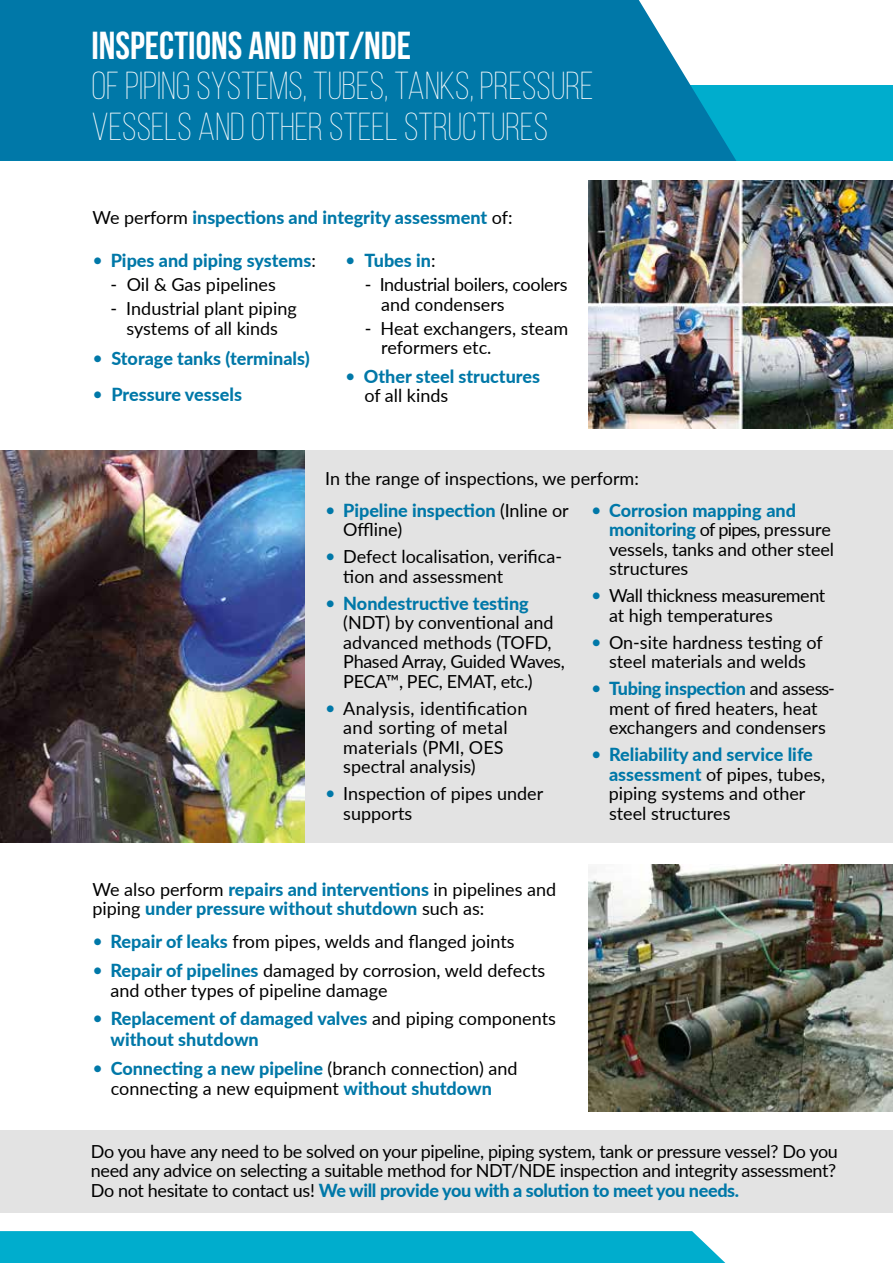
<style>
.page{position:relative;width:893px;height:1263px;background:#fff}
.page>*{position:absolute;margin:0;border:0;box-sizing:border-box;transform-origin:0 0}
.t1{font:300 39px/40.5px "Bebas Neue";color:#fff}
.t2{font:700 39px "Bebas Neue";color:#fff}
.t3{font:18px/19.5px "Lato";color:#000}
.t4{font:800 18px/19.5px "Lato";color:#0078a8}
.t5{font:18px/19.5px "Lato";letter-spacing:-.02em;color:#000}
.t6{font:18px/19.5px "Lato";letter-spacing:.02em;color:#000}
.s1{font-weight:400;color:#000}
.s2{font-weight:400}
.s3{color:#0078a8}
.s4{font-weight:800;color:#0078a8}
</style>
<div class="page">
<div style="left:0;top:450px;width:893px;height:392px;background:#e3e3e3"></div>
<div style="left:0;top:1131px;width:893px;height:82px;background:#e3e3e3"></div>
<div style="left:0;top:86px;width:893px;height:75px;background:#00adcd"></div>
<div style="left:0;top:0;width:736px;height:161px;background:#0078a8"></div>
<div style="left:0;top:1231px;width:725px;height:32px;background:#00adcd"></div>
<img style="left:589px;top:864px;width:304px;height:248px">
<img style="left:0;top:450px;width:304px;height:392px">
<img style="left:588px;top:181px;width:305px;height:247px">
<h1 class="t2" style="left:91px;top:24px;width:321px">INSPECTIONS AND NDT/NDE</h1>
<h1 class="t1" style="left:91px;top:65px;width:504px">OF PIPING SYSTEMS, TUBES, TANKS, PRESSURE<br>VESSELS AND OTHER STEEL STRUCTURES</h1>
<p class="t4" style="left:92px;top:207px;width:422px"><span class="s1">We perform</span> inspections and integrity assessment <span class="s1">of:</span></p>
<p class="t4" style="left:92px;top:250px;width:225px"><span class="s2">•</span> Pipes and piping systems<span class="s1">:</span></p>
<p class="t3" style="left:110px;top:274px;width:167px">- Oil &amp; Gas pipelines</p>
<p class="t3" style="left:110px;top:298px;width:188px;text-align:center">- Industrial plant piping systems of all kinds</p>
<p class="t4" style="left:92px;top:348px;width:219px"><span class="s2">•</span> Storage tanks (terminals)</p>
<p class="t4" style="left:92px;top:384px;width:151px"><span class="s2">•</span> Pressure vessels</p>
<p class="t4" style="left:345px;top:250px;width:92px"><span class="s2">•</span> Tubes in<span class="s1">:</span></p>
<p class="t5" style="left:381px;top:274px;width:188px;text-indent:-16px">- Industrial boilers, coolers and condensers</p>
<p class="t3" style="left:381px;top:318px;width:188px;text-indent:-17px">- Heat exchangers, steam reformers etc.</p>
<p class="t4" style="left:364px;top:366px;width:177px;text-indent:-19px"><span class="s2">•</span> Other steel structures <span class="s1">of all kinds</span></p>
<p class="t3" style="left:325px;top:468px;width:315px">In the range of inspections, we perform:</p>
<p class="t4" style="left:343px;top:500px;width:227px;text-indent:-18px"><span class="s2">•</span> Pipeline inspection <span class="s1">(Inline or<br>Offline)</span></p>
<p class="t3" style="left:343px;top:546px;width:220px;text-indent:-18px"><span class="s3">•</span> Defect localisation, verifica&shy;tion and assessment</p>
<p class="t5" style="left:343px;top:593px;width:223px;text-indent:-18px"><span class="s3">•</span> <span class="s4">Nondestructive testing </span>(NDT) by conventional and advanced methods (TOFD,<br>Phased Array, Guided Waves,<br>PECA™, PEC, EMAT, etc.)</p>
<p class="t6" style="left:343px;top:698px;width:186px;text-indent:-18px"><span class="s3">•</span> Analysis, identification and sorting of metal materials (PMI, OES spectral analysis)</p>
<p class="t3" style="left:343px;top:783px;width:202px;text-indent:-18px"><span class="s3">•</span> Inspection of pipes under supports</p>
<p class="t3" style="left:609px;top:500px;width:227px;text-indent:-18px"><span class="s3">•</span> <span class="s4">Corrosion mapping and monitoring</span> of pipes, pressure vessels, tanks and other steel structures</p>
<p class="t5" style="left:609px;top:585px;width:218px;text-indent:-18px"><span class="s3">•</span> Wall thickness measurement at high temperatures</p>
<p class="t3" style="left:591px;top:632px;width:233px;text-align:center"><span class="s3">•</span> On-site hardness testing of steel materials and welds</p>
<p class="t3" style="left:591px;top:678px;width:245px;text-align:center"><span class="s3">•</span> <span class="s4">Tubing inspection</span> and assess&shy;ment of fired heaters, heat exchangers and condensers</p>
<p class="t3" style="left:609px;top:744px;width:218px;text-indent:-18px"><span class="s3">•</span> <span class="s4">Reliability and service life assessment</span> of pipes, tubes, piping systems and other steel structures</p>
<p class="t4" style="left:92px;top:879px;width:465px"><span class="s1">We also perform</span> repairs and interventions <span class="s1">in pipelines and piping</span> under pressure without shutdown <span class="s1">such as:</span></p>
<p class="t3" style="left:92px;top:931px;width:424px"><span class="s3">•</span> <span class="s4">Repair of leaks</span> from pipes, welds and flanged joints</p>
<p class="t3" style="left:110px;top:960px;width:436px;text-indent:-18px"><span class="s3">•</span> <span class="s4">Repair of pipelines</span> damaged by corrosion, weld defects and other types of pipeline damage</p>
<p class="t4" style="left:110px;top:1007px;width:447px;line-height:21px;text-indent:-18px"><span class="s2">•</span> Replacement of damaged valves <span class="s1">and piping components </span>without shutdown</p>
<p class="t3" style="left:92px;top:1058px;width:427px;text-align:center"><span class="s3">•</span> <span class="s4">Connecting a new pipeline</span> (branch connection) and connecting a new equipment <span class="s4">without shutdown</span></p>
<p class="t3" style="left:91px;top:1141px;width:748px;text-align:justify">Do you have any need to be solved on your pipeline, piping system, tank or pressure vessel? Do you need any advice on selecting a suitable method for NDT/NDE inspection and integrity assessment?<br>Do not hesitate to contact us! <span class="s4">We will provide you with a solution to meet you needs.</span></p>
</div>
